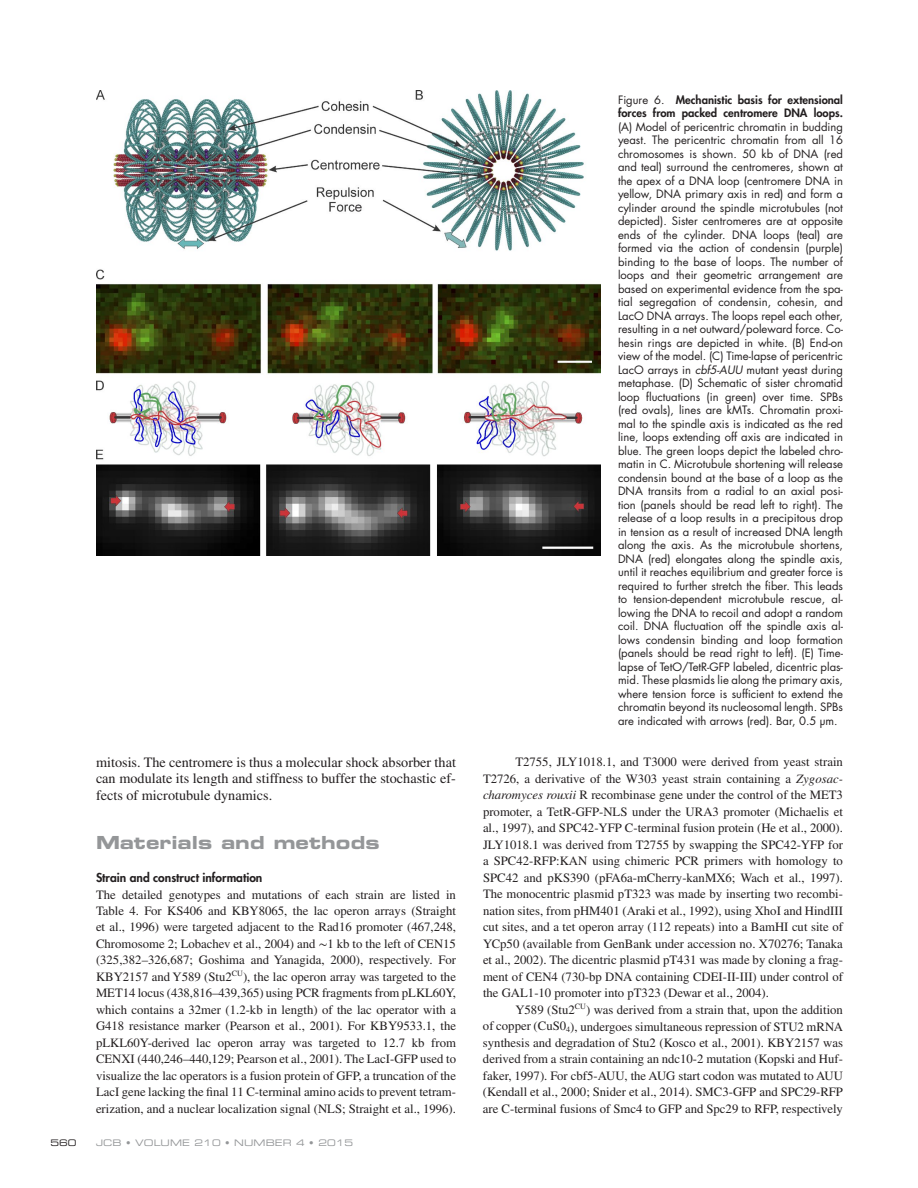
<style>
.page{position:relative;width:918px;height:1188px;background:#fff}
.page>*{position:absolute;margin:0;border:0;box-sizing:border-box;transform-origin:0 0}
.t1{font:18px "Eurostile LT Std Bold Ex 2";letter-spacing:.005em;color:#949698}
.t2{font:14.25px/16.5px "Times LT Std";color:#231f20;text-align:justify}
.t3{font:12.75px/16.5px "Times LT Std";color:#231f20;text-align:justify}
.t4{font:800 12px "Futura Std";color:#231f20}
.t5{font:11.25px/13.5px "Futura Std";color:#231f20;text-align:justify}
.t6{font:800 11.25px/13.5px "Futura Std";color:#231f20}
.t7{font:9px "Eurostile LT Std Ex 2";letter-spacing:.01em;color:#949698}
.t8{font:9px "Eurostile LT Std Ex 2";color:#231f20}
.s1{font-family:"STIX General"}
.s2{font-weight:400}
.s3{font-style:italic}
</style>
<div class="page">
<img style="left:96px;top:90px;width:504px;height:466px">
<p class="t2" style="left:96px;top:753px;width:361px">mitosis. The centromere is thus a molecular shock absorber that can modulate its length and stiffness to buffer the stochastic ef&shy;fects of microtubule dynamics.</p>
<h1 class="t1" style="left:96px;top:830px;width:285px">Materials and methods</h1>
<p class="t4" style="left:96px;top:870px;width:168px">Strain and construct information</p>
<p class="t3" style="left:96px;top:886px;width:362px">The detailed genotypes and mutations of each strain are listed in Table 4. For KS406 and KBY8065, the lac operon arrays (Straight et al., 1996) were targeted adjacent to the Rad16 promoter (467,248, Chromosome 2; Lobachev et al., 2004) and <span class="s1">∼</span>1 kb to the left of CEN15 (325,382–326,687; Goshima and Yanagida, 2000), respectively. For KBY2157 and Y589 (Stu2<sup>CU</sup>), the lac operon array was targeted to the MET14 locus (438,816–439,365) using PCR fragments from pLKL60Y, which contains a 32mer (1.2-kb in length) of the lac operator with a G418 resistance marker (Pearson et al., 2001). For KBY9533.1, the pLKL60Y-derived lac operon array was targeted to 12.7 kb from CENXI (440,246–440,129; Pearson et al., 2001). The LacI-GFP used to visualize the lac operators is a fusion protein of GFP, a truncation of the LacI gene lacking the final 11 C-terminal amino acids to prevent tetram&shy;erization, and a nuclear localization signal (NLS; Straight et al., 1996).</p>
<p class="t8" style="left:50px;top:1136px;width:28px">560</p>
<p class="t7" style="left:96px;top:1136px;width:259px">JCB • VOLUME 210 • NUMBER 4 • 2015</p>
<p class="t6" style="left:618px;top:93px;width:227px"><span class="s2">Figure 6.</span> Mechanistic basis for extensional forces from packed centromere DNA loops.</p>
<p class="t5" style="left:618px;top:120px;width:227px">(A) Model of pericentric chromatin in budding yeast. The pericentric chromatin from all 16 chromosomes is shown. 50 kb of DNA (red and teal) surround the centromeres, shown at the apex of a DNA loop (centromere DNA in yellow, DNA primary axis in red) and form a cylinder around the spindle microtubules (not depicted). Sister centromeres are at opposite ends of the cylinder. DNA loops (teal) are formed via the action of condensin (purple) binding to the base of loops. The number of loops and their geometric arrangement are based on experimental evidence from the spa&shy;tial segregation of condensin, cohesin, and LacO DNA arrays. The loops repel each other, resulting in a net outward/poleward force. Co&shy;hesin rings are depicted in white. (B) End-on view of the model. (C) Time-lapse of pericentric LacO arrays in <span class="s3">cbf5-AUU</span> mutant yeast during metaphase. (D) Schematic of sister chromatid loop fluctuations (in green) over time. SPBs (red ovals), lines are kMTs. Chromatin proxi&shy;mal to the spindle axis is indicated as the red line, loops extending off axis are indicated in blue. The green loops depict the labeled chro&shy;matin in C. Microtubule shortening will release condensin bound at the base of a loop as the DNA transits from a radial to an axial posi&shy;tion (panels should be read left to right). The release of a loop results in a precipitous drop in tension as a result of increased DNA length along the axis. As the microtubule shortens, DNA (red) elongates along the spindle axis, until it reaches equilibrium and greater force is required to further stretch the fiber. This leads to tension-dependent microtubule rescue, al&shy;lowing the DNA to recoil and adopt a random coil. DNA fluctuation off the spindle axis al&shy;lows condensin binding and loop formation (panels should be read right to left). (E) Time&shy;lapse of TetO/TetR-GFP labeled, dicentric plas&shy;mid. These plasmids lie along the primary axis, where tension force is sufficient to extend the chromatin beyond its nucleosomal length. SPBs are indicated with arrows (red). Bar, 0.5 µm.</p>
<p class="t3" style="left:483px;top:754px;width:362px;text-indent:32px">T2755, JLY1018.1, and T3000 were derived from yeast strain T2726, a derivative of the W303 yeast strain containing a <span class="s3">Zygosac&shy;charomyces rouxii</span> R recombinase gene under the control of the MET3 promoter, a TetR-GFP-NLS under the URA3 promoter (Michaelis et al., 1997), and SPC42-YFP C-terminal fusion protein (He et al., 2000).<br>JLY1018.1 was derived from T2755 by swapping the SPC42-YFP for a SPC42-RFP:KAN using chimeric PCR primers with homology to SPC42 and pKS390 (pFA6a-mCherry-kanMX6; Wach et al., 1997).<br>The monocentric plasmid pT323 was made by inserting two recombi&shy;nation sites, from pHM401 (Araki et al., 1992), using XhoI and HindIII cut sites, and a tet operon array (112 repeats) into a BamHI cut site of YCp50 (available from GenBank under accession no. X70276; Tanaka et al., 2002). The dicentric plasmid pT431 was made by cloning a frag&shy;ment of CEN4 (730-bp DNA containing CDEI-II-III) under control of the GAL1-10 promoter into pT323 (Dewar et al., 2004).</p>
<p class="t3" style="left:483px;top:1001px;width:362px;text-indent:32px">Y589 (Stu2<sup>CU</sup>) was derived from a strain that, upon the addition of copper (CuS0<sub>4</sub>), undergoes simultaneous repression of STU2 mRNA synthesis and degradation of Stu2 (Kosco et al., 2001). KBY2157 was derived from a strain containing an ndc10-2 mutation (Kopski and Huf&shy;faker, 1997). For cbf5-AUU, the AUG start codon was mutated to AUU (Kendall et al., 2000; Snider et al., 2014). SMC3-GFP and SPC29-RFP are C-terminal fusions of Smc4 to GFP and Spc29 to RFP, respectively</p>
</div>
